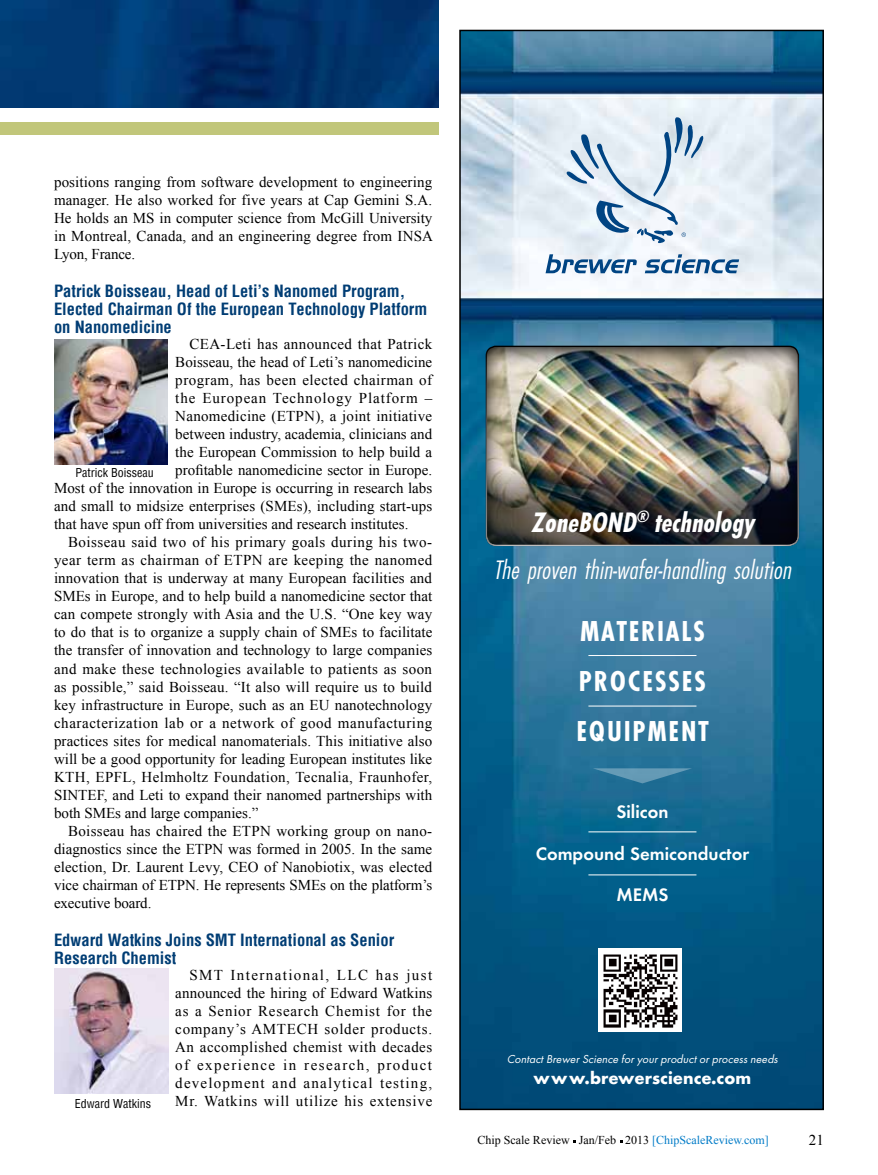
<style>
.page{position:relative;width:878px;height:1175px;background:#fff}
.page>*{position:absolute;margin:0;border:0;box-sizing:border-box;transform-origin:0 0}
.t1{font:30px/50.4px "Futura Bold Condensed DTC";letter-spacing:.06em;color:#fff;text-align:justify}
.t2{font:29.25px "Futura Bold Condensed Oblique DTC";color:#fff}
.t3{font:27.75px "Futura Light Condensed Oblique DTC";color:#fff}
.t4{font:18.9px "Futura Demi Bold DTC";color:#fff}
.t5{font:18px "Futura Bold DTC";color:#fff}
.t6{font:700 condensed 16.5px/18px "Helvetica";color:#003d74}
.t7{font:15px/18px "Times New Roman";letter-spacing:.01em;color:#000;text-align:justify}
.t8{font:15px "Times New Roman";letter-spacing:.03em;color:#000}
.t9{font:15px "Times New Roman";letter-spacing:-.01em;color:#000}
.t10{font:15px "Times New Roman";letter-spacing:.04em;color:#000}
.t11{font:15px "Times New Roman";letter-spacing:.05em;color:#000}
.t12{font:15px "Times New Roman";letter-spacing:.035em;color:#000}
.t13{font:15px "Times New Roman";letter-spacing:.06em;color:#000}
.t14{font:12px "Futura Book Oblique DTC";color:#fff}
.t15{font:12px "Times New Roman";color:#000}
.t16{font:condensed 12px "Helvetica";color:#000}
.s1{color:#007bc7}
</style>
<div class="page">
<img style="left:0;top:0;width:439px;height:107px">
<div style="left:0;top:122px;width:439px;height:13px;background:#c1c67a"></div>
<img style="left:462px;top:33px;width:359px;height:1074px">
<svg style="left:545px;top:117px;width:194px;height:156px"></svg>
<svg style="left:484px;top:345px;width:316px;height:201px"></svg>
<img style="left:487px;top:347px;width:310px;height:198px">
<svg style="left:592px;top:768px;width:100px;height:15px"></svg>
<hr style="left:588px;top:831px;width:108px;height:1px;background:#fff">
<hr style="left:588px;top:874px;width:108px;height:1px;background:#fff">
<hr style="left:588px;top:655px;width:108px;height:1px;background:#fff">
<hr style="left:588px;top:705px;width:108px;height:1px;background:#fff">
<img style="left:598px;top:948px;width:83px;height:83px">
<div style="left:459px;top:30px;width:365px;height:1080px;border:2px solid #000"></div>
<img style="left:54px;top:968px;width:114px;height:125px">
<img style="left:54px;top:339px;width:113px;height:125px">
<p class="t7" style="left:54px;top:173px;width:380px">positions ranging from software development to engineering manager. He also worked for five years at Cap Gemini S.A.<br>He holds an MS in computer science from McGill University in Montreal, Canada, and an engineering degree from INSA Lyon, France.</p>
<p class="t6" style="left:54px;top:282px;width:375px">Patrick Boisseau, Head of Leti’s Nanomed Program,<br>Elected Chairman Of the European Technology Platform on Nanomedicine</p>
<p class="t7" style="left:189px;top:335px;width:244px">CEA-Leti has announced that Patrick</p>
<p class="t7" style="left:175px;top:353px;width:258px">Boisseau, the head of Leti’s nanomedicine</p>
<p class="t12" style="left:175px;top:370px;width:258px">program, has been elected chairman of</p>
<p class="t13" style="left:175px;top:388px;width:258px">the European Technology Platform –</p>
<p class="t7" style="left:175px;top:407px;width:258px">Nanomedicine (ETPN), a joint initiative</p>
<p class="t7" style="left:175px;top:425px;width:258px">between industry, academia, clinicians and</p>
<p class="t7" style="left:175px;top:443px;width:258px">the European Commission to help build a</p>
<p class="t7" style="left:175px;top:461px;width:258px">profitable nanomedicine sector in Europe.</p>
<p class="t7" style="left:54px;top:479px;width:379px">Most of the innovation in Europe is occurring in research labs</p>
<p class="t7" style="left:54px;top:497px;width:380px">and small to midsize enterprises (SMEs), including start-ups</p>
<p class="t7" style="left:54px;top:515px;width:356px">that have spun off from universities and research institutes.</p>
<p class="t8" style="left:68px;top:532px;width:365px">Boisseau said two of his primary goals during his two-</p>
<p class="t8" style="left:54px;top:550px;width:380px">year term as chairman of ETPN are keeping the nanomed</p>
<p class="t7" style="left:54px;top:569px;width:379px">innovation that is underway at many European facilities and</p>
<p class="t7" style="left:54px;top:587px;width:380px">SMEs in Europe, and to help build a nanomedicine sector that</p>
<p class="t7" style="left:54px;top:605px;width:379px">can compete strongly with Asia and the U.S. “One key way</p>
<p class="t7" style="left:54px;top:623px;width:380px">to do that is to organize a supply chain of SMEs to facilitate</p>
<p class="t7" style="left:54px;top:641px;width:380px">the transfer of innovation and technology to large companies</p>
<p class="t8" style="left:54px;top:658px;width:379px">and make these technologies available to patients as soon</p>
<p class="t7" style="left:54px;top:677px;width:379px">as possible,” said Boisseau. “It also will require us to build</p>
<p class="t7" style="left:54px;top:695px;width:379px">key infrastructure in Europe, such as an EU nanotechnology</p>
<p class="t10" style="left:54px;top:712px;width:380px">characterization lab or a network of good manufacturing</p>
<p class="t7" style="left:54px;top:731px;width:380px">practices sites for medical nanomaterials. This initiative also</p>
<p class="t7" style="left:54px;top:749px;width:380px">will be a good opportunity for leading European institutes like</p>
<p class="t7" style="left:54px;top:767px;width:380px">KTH, EPFL, Helmholtz Foundation, Tecnalia, Fraunhofer,</p>
<p class="t7" style="left:54px;top:785px;width:380px">SINTEF, and Leti to expand their nanomed partnerships with</p>
<p class="t7" style="left:54px;top:803px;width:206px">both SMEs and large companies.”</p>
<p class="t7" style="left:68px;top:821px;width:365px">Boisseau has chaired the ETPN working group on nano-</p>
<p class="t7" style="left:54px;top:839px;width:379px">diagnostics since the ETPN was formed in 2005. In the same</p>
<p class="t7" style="left:54px;top:857px;width:380px">election, Dr. Laurent Levy, CEO of Nanobiotix, was elected</p>
<p class="t9" style="left:54px;top:874px;width:380px">vice chairman of ETPN. He represents SMEs on the platform’s</p>
<p class="t9" style="left:54px;top:892px;width:99px">executive board.</p>
<p class="t6" style="left:54px;top:930px;width:342px">Edward Watkins Joins SMT International as Senior<br>Research Chemist</p>
<p class="t7" style="left:175px;top:965px;width:258px;text-indent:14px">SMT International, LLC has just announced the hiring of Edward Watkins as a Senior Research Chemist for the company’s AMTECH solder products.<br>An accomplished chemist with decades of experience in research, product development and analytical testing,</p>
<p class="t16" style="left:75px;top:1095px;width:78px">Edward Watkins</p>
<p class="t11" style="left:175px;top:1090px;width:258px">Mr. Watkins will utilize his extensive</p>
<p class="t16" style="left:75px;top:465px;width:80px">Patrick Boisseau</p>
<h2 class="t2" style="left:531px;top:505px;width:224px">ZoneBOND<sup>®</sup> technology</h2>
<h3 class="t3" style="left:493px;top:554px;width:299px">The proven thin-wafer-handling solution</h3>
<h1 class="t1" style="left:576px;top:605px;width:134px">MATERIALS PROCESSES EQUIPMENT</h1>
<p class="t4" style="left:616px;top:800px;width:53px">Silicon</p>
<p class="t4" style="left:535px;top:842px;width:215px">Compound Semiconductor</p>
<p class="t4" style="left:616px;top:883px;width:54px">MEMS</p>
<p class="t14" style="left:507px;top:1052px;width:272px">Contact Brewer Science for your product or process needs</p>
<p class="t5" style="left:533px;top:1067px;width:219px">www.brewerscience.com</p>
<p class="t15" style="left:477px;top:1132px;width:293px">Chip Scale Review Jan/Feb 2013 <span class="s1">[ChipScaleReview.com]</span></p>
<p class="t7" style="left:808px;top:1130px;width:16px">21</p>
</div>
